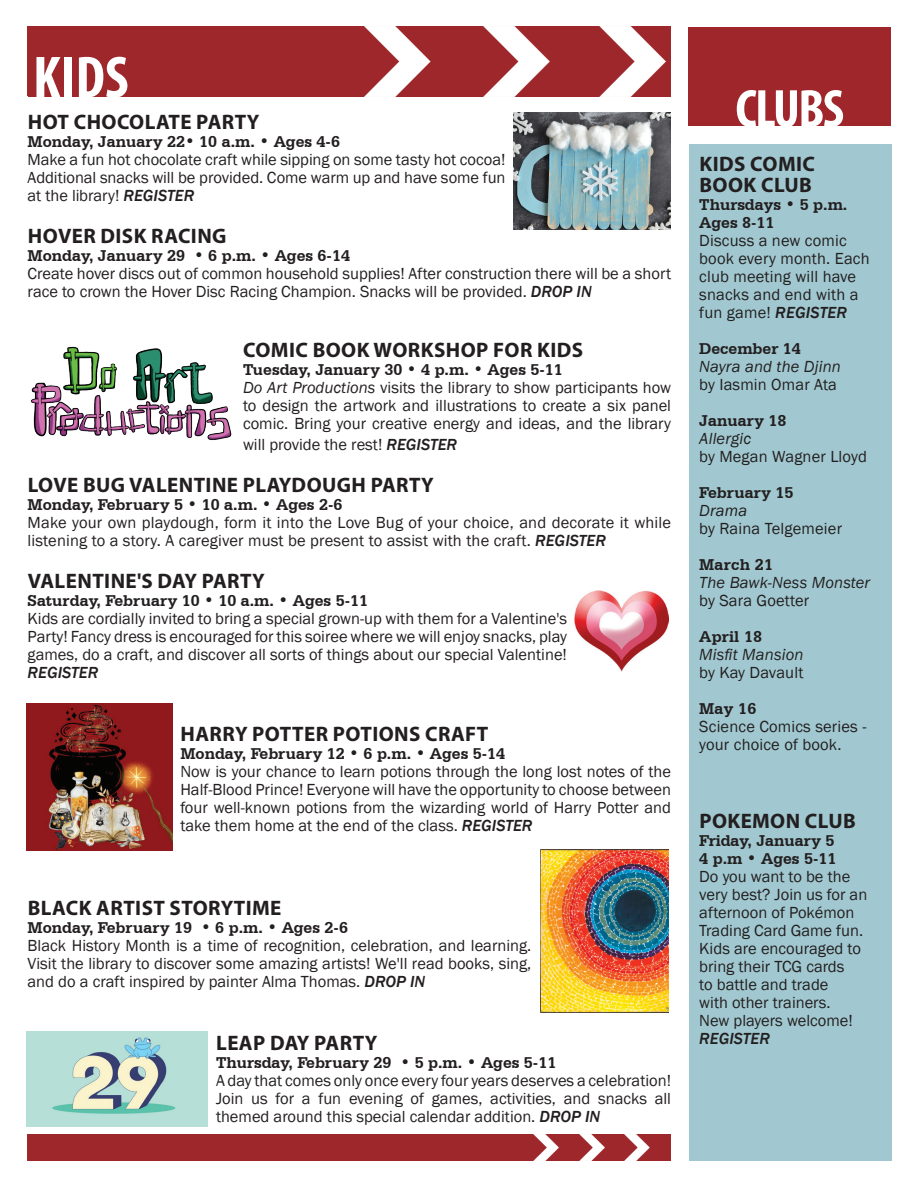
<style>
.page{position:relative;width:918px;height:1188px;background:#fff}
.page>*{position:absolute;margin:0;border:0;box-sizing:border-box;transform-origin:0 0}
.t1{font:700 condensed 60px "Myriad Pro";color:#fff}
.t2{font:700 condensed 54px "Myriad Pro";letter-spacing:-.03em;color:#fff}
.t3{font:700 21px/21px "Myriad Pro";letter-spacing:.02em;color:#231f20}
.t4{font:16.5px/18px "Franklin Gothic";color:#231f20;text-align:justify}
.t5{font:700 16.5px/18px "Serifa BT";color:#231f20}
.t6{font:italic 16.5px "Franklin Gothic";letter-spacing:.01em;color:#231f20}
.t7{font:italic 500 16.5px "Franklin Gothic";color:#231f20}
.s1{font-weight:500;font-style:italic}
.s2{font-style:italic}
</style>
<div class="page">
<div style="left:689px;top:144px;width:203px;height:1017px;background:#a1c8d0"></div>
<div style="left:688px;top:27px;width:203px;height:99px;background:#9f262b"></div>
<div style="left:27px;top:1134px;width:643px;height:27px;background:#9e272b"></div>
<img style="left:28px;top:27px;width:642px;height:69px">
<img style="left:26px;top:704px;width:146px;height:146px">
<img style="left:27px;top:1031px;width:180px;height:95px">
<img style="left:540px;top:849px;width:129px;height:163px">
<img style="left:513px;top:113px;width:158px;height:117px">
<img style="left:30px;top:346px;width:202px;height:94px">
<img style="left:575px;top:590px;width:93px;height:82px">
<h1 class="t1" style="left:33px;top:40px;width:97px">KIDS</h1>
<p class="t3" style="left:28px;top:110px;width:233px">HOT CHOCOLATE PARTY</p>
<p class="t5" style="left:28px;top:132px;width:314px">Monday, January 22• 10 a.m. • Ages 4-6</p>
<p class="t4" style="left:28px;top:150px;width:479px">Make a fun hot chocolate craft while sipping on some tasty hot cocoa!<br>Additional snacks will be provided. Come warm up and have some fun at the library! <span class="s1">REGISTER</span></p>
<p class="t3" style="left:28px;top:224px;width:200px">HOVER DISK RACING</p>
<p class="t5" style="left:28px;top:246px;width:324px">Monday, January 29 • 6 p.m. • Ages 6-14</p>
<p class="t4" style="left:28px;top:264px;width:645px">Create hover discs out of common household supplies! After construction there will be a short race to crown the Hover Disc Racing Champion. Snacks will be provided. <span class="s1">DROP IN</span></p>
<p class="t3" style="left:243px;top:338px;width:342px">COMIC BOOK WORKSHOP FOR KIDS</p>
<p class="t5" style="left:243px;top:360px;width:321px">Tuesday, January 30 • 4 p.m. • Ages 5-11</p>
<p class="t4" style="left:243px;top:378px;width:430px"><span class="s2">Do Art Productions</span> visits the library to show participants how to design the artwork and illustrations to create a six panel comic. Bring your creative energy and ideas, and the library</p>
<p class="t4" style="left:243px;top:435px;width:216px">will provide the rest! <span class="s1">REGISTER</span></p>
<p class="t3" style="left:28px;top:473px;width:408px">LOVE BUG VALENTINE PLAYDOUGH PARTY</p>
<p class="t5" style="left:28px;top:495px;width:316px">Monday, February 5 • 10 a.m. • Ages 2-6</p>
<p class="t4" style="left:28px;top:513px;width:645px">Make your own playdough, form it into the Love Bug of your choice, and decorate it while listening to a story. A caregiver must be present to assist with the craft. <span class="s1">REGISTER</span></p>
<p class="t3" style="left:28px;top:569px;width:239px">VALENTINE'S DAY PARTY</p>
<p class="t5" style="left:28px;top:591px;width:342px">Saturday, February 10 • 10 a.m. • Ages 5-11</p>
<p class="t4" style="left:28px;top:609px;width:541px">Kids are cordially invited to bring a special grown-up with them for a Valentine's Party! Fancy dress is encouraged for this soiree where we will enjoy snacks, play games, do a craft, and discover all sorts of things about our special Valentine!</p>
<p class="t7" style="left:28px;top:662px;width:72px">REGISTER</p>
<p class="t3" style="left:181px;top:722px;width:309px">HARRY POTTER POTIONS CRAFT</p>
<p class="t5" style="left:180px;top:744px;width:326px">Monday, February 12 • 6 p.m. • Ages 5-14</p>
<p class="t4" style="left:180px;top:762px;width:492px">Now is your chance to learn potions through the long lost notes of the Half-Blood Prince! Everyone will have the opportunity to choose between four well-known potions from the wizarding world of Harry Potter and take them home at the end of the class. <span class="s1">REGISTER</span></p>
<p class="t3" style="left:28px;top:896px;width:255px">BLACK ARTIST STORYTIME</p>
<p class="t5" style="left:28px;top:918px;width:322px">Monday, February 19 • 6 p.m. • Ages 2-6</p>
<p class="t4" style="left:28px;top:936px;width:505px">Black History Month is a time of recognition, celebration, and learning.<br>Visit the library to discover some amazing artists! We'll read books, sing, and do a craft inspired by painter Alma Thomas. <span class="s1">DROP IN</span></p>
<p class="t3" style="left:216px;top:1031px;width:163px">LEAP DAY PARTY</p>
<p class="t5" style="left:216px;top:1053px;width:342px">Thursday, February 29 • 5 p.m. • Ages 5-11</p>
<p class="t4" style="left:216px;top:1071px;width:457px">A day that comes only once every four years deserves a celebration!<br>Join us for a fun evening of games, activities, and snacks all themed around this special calendar addition. <span class="s1">DROP IN</span></p>
<h2 class="t2" style="left:735px;top:75px;width:110px">CLUBS</h2>
<p class="t3" style="left:700px;top:152px;width:117px">KIDS COMIC<br>BOOK CLUB</p>
<p class="t5" style="left:699px;top:195px;width:150px">Thursdays • 5 p.m.<br>Ages 8-11</p>
<p class="t4" style="left:699px;top:231px;width:172px;text-align:left">Discuss a new comic book every month. Each club meeting will have snacks and end with a fun game! <span class="s1">REGISTER</span></p>
<p class="t5" style="left:699px;top:339px;width:103px">December 14</p>
<p class="t6" style="left:699px;top:356px;width:143px">Nayra and the Djinn</p>
<p class="t4" style="left:699px;top:375px;width:139px">by Iasmin Omar Ata</p>
<p class="t5" style="left:699px;top:411px;width:89px">January 18</p>
<p class="t6" style="left:699px;top:428px;width:54px">Allergic</p>
<p class="t4" style="left:699px;top:447px;width:169px">by Megan Wagner Lloyd</p>
<p class="t5" style="left:699px;top:483px;width:96px">February 15</p>
<p class="t6" style="left:699px;top:500px;width:50px">Drama</p>
<p class="t4" style="left:699px;top:519px;width:144px">by Raina Telgemeier</p>
<p class="t5" style="left:699px;top:555px;width:75px">March 21</p>
<p class="t6" style="left:699px;top:572px;width:172px">The Bawk-Ness Monster</p>
<p class="t4" style="left:699px;top:591px;width:111px">by Sara Goetter</p>
<p class="t5" style="left:699px;top:627px;width:64px">April 18</p>
<p class="t6" style="left:699px;top:644px;width:106px">Misfit Mansion</p>
<p class="t4" style="left:699px;top:663px;width:106px">by Kay Davault</p>
<p class="t5" style="left:699px;top:699px;width:59px">May 16</p>
<p class="t4" style="left:699px;top:717px;width:169px">Science Comics series - your choice of book.</p>
<p class="t3" style="left:700px;top:809px;width:158px">POKEMON CLUB</p>
<p class="t5" style="left:699px;top:831px;width:139px">Friday, January 5<br>4 p.m • Ages 5-11</p>
<p class="t4" style="left:699px;top:867px;width:170px;text-align:left">Do you want to be the very best? Join us for an afternoon of Pokémon<br>Trading Card Game fun.<br>Kids are encouraged to bring their TCG cards<br>to battle and trade<br>with other trainers.<br>New players welcome!</p>
<p class="t7" style="left:699px;top:1028px;width:72px">REGISTER</p>
</div>
